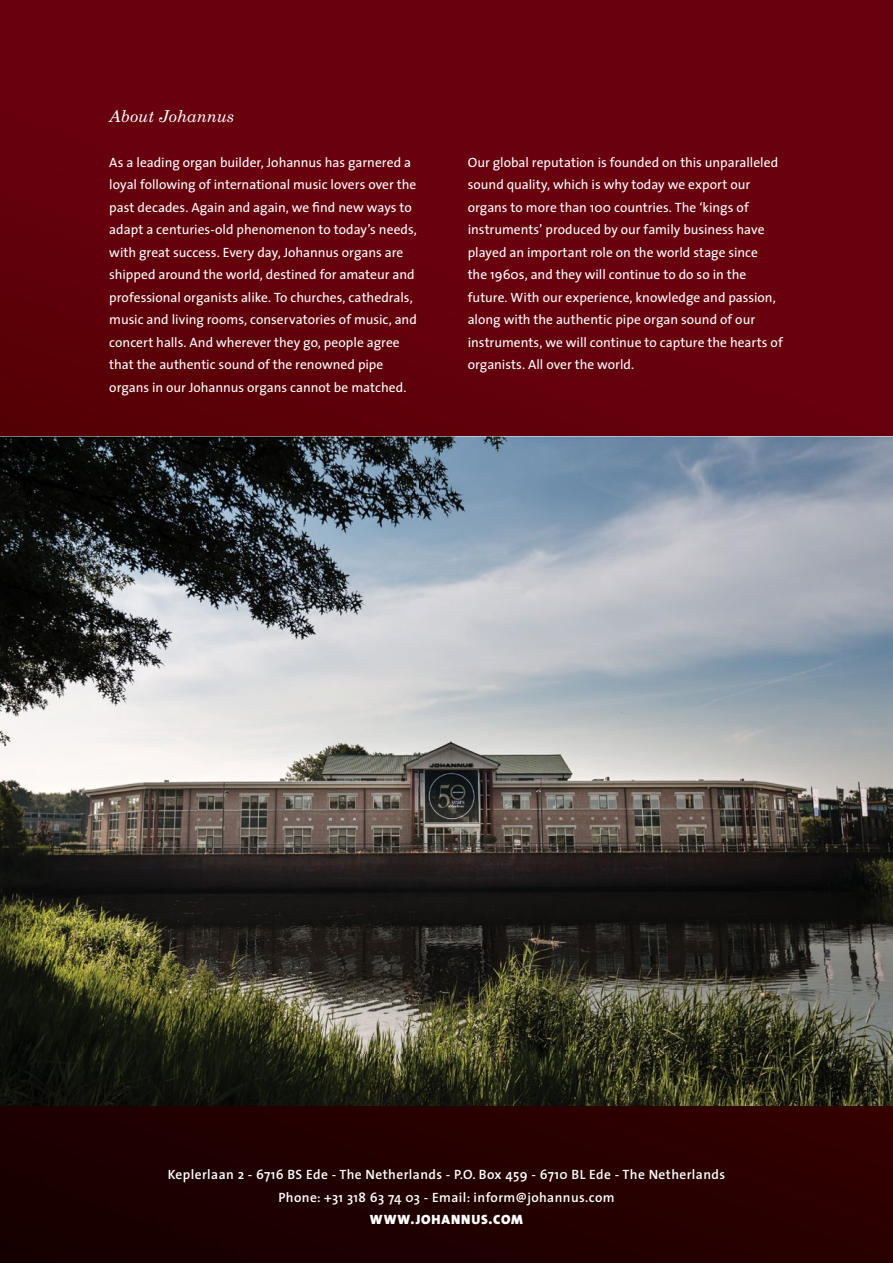
<style>
.page{position:relative;width:893px;height:1263px;background:#fff}
.page>*{position:absolute;margin:0;border:0;box-sizing:border-box;transform-origin:0 0}
.t1{font:italic 16.5px "Century Schoolbook";color:#fff}
.t2{font:13.5px/22.5px "The Sans";color:#fff}
.t3{font:600 13.5px/22.5px "The Sans";letter-spacing:.03em;color:#fff;text-align:center}
.t4{font:900 13.5px "The Sans";letter-spacing:.065em;color:#fff}
</style>
<div class="page">
<img style="left:0;top:0;width:893px;height:1263px">
<p class="t1" style="left:109px;top:105px;width:126px">About Johannus</p>
<p class="t2" style="left:109px;top:150px;width:309px">As a leading organ builder, Johannus has garnered a loyal following of international music lovers over the past decades. Again and again, we find new ways to adapt a centuries-old phenomenon to today’s needs, with great success. Every day, Johannus organs are shipped around the world, destined for amateur and professional organists alike. To churches, cathedrals, music and living rooms, conservatories of music, and concert halls. And wherever they go, people agree that the authentic sound of the renowned pipe organs in our Johannus organs cannot be matched.</p>
<p class="t2" style="left:468px;top:150px;width:316px">Our global reputation is founded on this unparalleled sound quality, which is why today we export our organs to more than 100 countries. The ‘kings of instruments’ produced by our family business have played an important role on the world stage since<br>the 1960s, and they will continue to do so in the future. With our experience, knowledge and passion, along with the authentic pipe organ sound of our instruments, we will continue to capture the hearts of organists. All over the world.</p>
<p class="t3" style="left:168px;top:1163px;width:559px">Keplerlaan 2 - 6716 BS Ede - The Netherlands - P.O. Box 459 - 6710 BL Ede - The Netherlands<br>Phone: +31 318 63 74 03 - Email: inform@johannus.com</p>
<p class="t4" style="left:370px;top:1208px;width:155px">WWW.JOHANNUS.COM</p>
</div>
